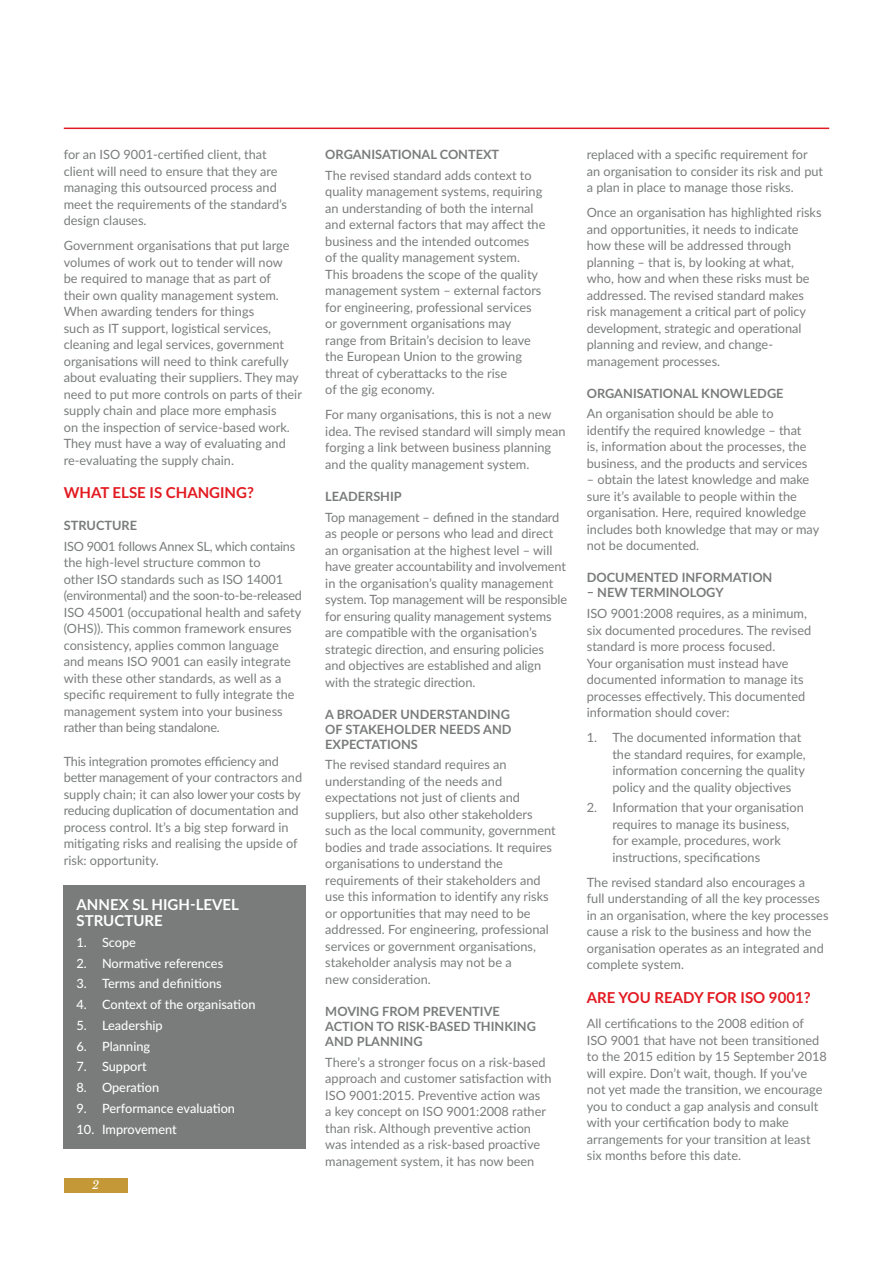
<style>
.page{position:relative;width:893px;height:1263px;background:#fff}
.page>*{position:absolute;margin:0;border:0;box-sizing:border-box;transform-origin:0 0}
.t1{font:700 15px "Lato";color:#e21a21}
.t2{font:700 15px/16.5px "Lato";color:#fff}
.Body{font:12.75px/16.5px "Lato";color:#7a7c7c}
.t3{font:700 12.75px/15px "Lato";color:#7a7c7c}
.t4{font:500 12.75px "Lato";color:#fff}
.t5{font:italic 11.25px "Libre Baskerville";color:#fff}
</style>
<div class="page">
<div style="left:64px;top:1178px;width:64px;height:15px;background:#c59837"></div>
<hr style="left:64px;top:128px;width:765px;height:1px;background:#e21a21">
<div style="left:64px;top:885px;width:242px;height:263px;background:#7a7c7c"></div>
<p class="Body" style="left:64px;top:146px;width:225px">for an ISO 9001-certified client, that client will need to ensure that they are managing this outsourced process and meet the requirements of the standard’s design clauses.</p>
<p class="Body" style="left:64px;top:237px;width:240px">Government organisations that put large volumes of work out to tender will now<br>be required to manage that as part of<br>their own quality management system.<br>When awarding tenders for things<br>such as IT support, logistical services, cleaning and legal services, government organisations will need to think carefully about evaluating their suppliers. They may need to put more controls on parts of their supply chain and place more emphasis<br>on the inspection of service-based work.<br>They must have a way of evaluating and re-evaluating the supply chain.</p>
<h1 class="t1" style="left:64px;top:482px;width:192px">WHAT ELSE IS CHANGING?</h1>
<h2 class="t3" style="left:64px;top:517px;width:75px">STRUCTURE</h2>
<p class="Body" style="left:64px;top:537px;width:240px">ISO 9001 follows Annex SL, which contains the high-level structure common to<br>other ISO standards such as ISO 14001 (environmental) and the soon-to-be-released ISO 45001 (occupational health and safety (OHS)). This common framework ensures consistency, applies common language and means ISO 9001 can easily integrate with these other standards, as well as a specific requirement to fully integrate the management system into your business rather than being standalone.</p>
<p class="Body" style="left:64px;top:752px;width:240px">This integration promotes efficiency and better management of your contractors and supply chain; it can also lower your costs by reducing duplication of documentation and process control. It’s a big step forward in mitigating risks and realising the upside of risk: opportunity.</p>
<p class="t2" style="left:77px;top:895px;width:164px">ANNEX SL HIGH-LEVEL<br>STRUCTURE</p>
<p class="t4" style="left:77px;top:933px;width:61px">1. Scope</p>
<p class="t4" style="left:77px;top:954px;width:148px">2. Normative references</p>
<p class="t4" style="left:77px;top:974px;width:147px">3. Terms and definitions</p>
<p class="t4" style="left:77px;top:995px;width:180px">4. Context of the organisation</p>
<p class="t4" style="left:77px;top:1016px;width:88px">5. Leadership</p>
<p class="t4" style="left:77px;top:1037px;width:75px">6. Planning</p>
<p class="t4" style="left:77px;top:1058px;width:72px">7. Support</p>
<p class="t4" style="left:77px;top:1078px;width:84px">8. Operation</p>
<p class="t4" style="left:77px;top:1099px;width:160px">9. Performance evaluation</p>
<p class="t4" style="left:77px;top:1120px;width:102px">10. Improvement</p>
<p class="t5" style="left:92px;top:1178px;width:9px">2</p>
<h2 class="t3" style="left:325px;top:146px;width:175px">ORGANISATIONAL CONTEXT</h2>
<p class="Body" style="left:325px;top:166px;width:222px">The revised standard adds context to quality management systems, requiring an understanding of both the internal and external factors that may affect the business and the intended outcomes<br>of the quality management system.<br>This broadens the scope of the quality management system – external factors for engineering, professional services or government organisations may range from Britain’s decision to leave the European Union to the growing threat of cyberattacks to the rise<br>of the gig economy.</p>
<p class="Body" style="left:325px;top:406px;width:242px">For many organisations, this is not a new idea. The revised standard will simply mean forging a link between business planning and the quality management system.</p>
<h2 class="t3" style="left:325px;top:488px;width:78px">LEADERSHIP</h2>
<p class="Body" style="left:325px;top:508px;width:243px">Top management – defined in the standard as people or persons who lead and direct an organisation at the highest level – will have greater accountability and involvement in the organisation’s quality management system. Top management will be responsible for ensuring quality management systems are compatible with the organisation’s strategic direction, and ensuring policies and objectives are established and align with the strategic direction.</p>
<h2 class="t3" style="left:325px;top:706px;width:188px">A BROADER UNDERSTANDING<br>OF STAKEHOLDER NEEDS AND<br>EXPECTATIONS</h2>
<p class="Body" style="left:325px;top:756px;width:232px">The revised standard requires an understanding of the needs and expectations not just of clients and suppliers, but also other stakeholders such as the local community, government bodies and trade associations. It requires organisations to understand the requirements of their stakeholders and use this information to identify any risks or opportunities that may need to be addressed. For engineering, professional services or government organisations, stakeholder analysis may not be a<br>new consideration.</p>
<h2 class="t3" style="left:325px;top:1003px;width:212px">MOVING FROM PREVENTIVE<br>ACTION TO RISK-BASED THINKING<br>AND PLANNING</h2>
<p class="Body" style="left:325px;top:1053px;width:228px">There’s a stronger focus on a risk-based approach and customer satisfaction with ISO 9001:2015. Preventive action was<br>a key concept on ISO 9001:2008 rather than risk. Although preventive action was intended as a risk-based proactive management system, it has now been</p>
<p class="Body" style="left:587px;top:146px;width:238px">replaced with a specific requirement for an organisation to consider its risk and put a plan in place to manage those risks.</p>
<p class="Body" style="left:587px;top:204px;width:236px">Once an organisation has highlighted risks and opportunities, it needs to indicate how these will be addressed through planning – that is, by looking at what, who, how and when these risks must be addressed. The revised standard makes risk management a critical part of policy development, strategic and operational planning and review, and change&shy;management processes.</p>
<h2 class="t3" style="left:587px;top:385px;width:198px">ORGANISATIONAL KNOWLEDGE</h2>
<p class="Body" style="left:587px;top:405px;width:222px">An organisation should be able to identify the required knowledge – that is, information about the processes, the business, and the products and services</p>
<p class="Body" style="left:587px;top:471px;width:234px">– obtain the latest knowledge and make sure it’s available to people within the organisation. Here, required knowledge includes both knowledge that may or may not be documented.</p>
<h2 class="t3" style="left:587px;top:570px;width:187px">DOCUMENTED INFORMATION</h2>
<h2 class="t3" style="left:587px;top:585px;width:138px">– NEW TERMINOLOGY</h2>
<p class="Body" style="left:587px;top:605px;width:226px">ISO 9001:2008 requires, as a minimum, six documented procedures. The revised standard is more process focused.<br>Your organisation must instead have documented information to manage its processes effectively. This documented information should cover:</p>
<p class="Body" style="left:612px;top:729px;width:195px;text-indent:-26px">1. The documented information that the standard requires, for example, information concerning the quality policy and the quality objectives</p>
<p class="Body" style="left:612px;top:799px;width:193px;text-indent:-26px">2. Information that your organisation requires to manage its business, for example, procedures, work instructions, specifications</p>
<p class="Body" style="left:587px;top:873px;width:243px">The revised standard also encourages a<br>full understanding of all the key processes in an organisation, where the key processes cause a risk to the business and how the organisation operates as an integrated and complete system.</p>
<h1 class="t1" style="left:587px;top:986px;width:225px">ARE YOU READY FOR ISO 9001?</h1>
<p class="Body" style="left:587px;top:1014px;width:242px">All certifications to the 2008 edition of ISO 9001 that have not been transitioned to the 2015 edition by 15 September 2018 will expire. Don’t wait, though. If you’ve not yet made the transition, we encourage you to conduct a gap analysis and consult with your certification body to make arrangements for your transition at least six months before this date.</p>
</div>
